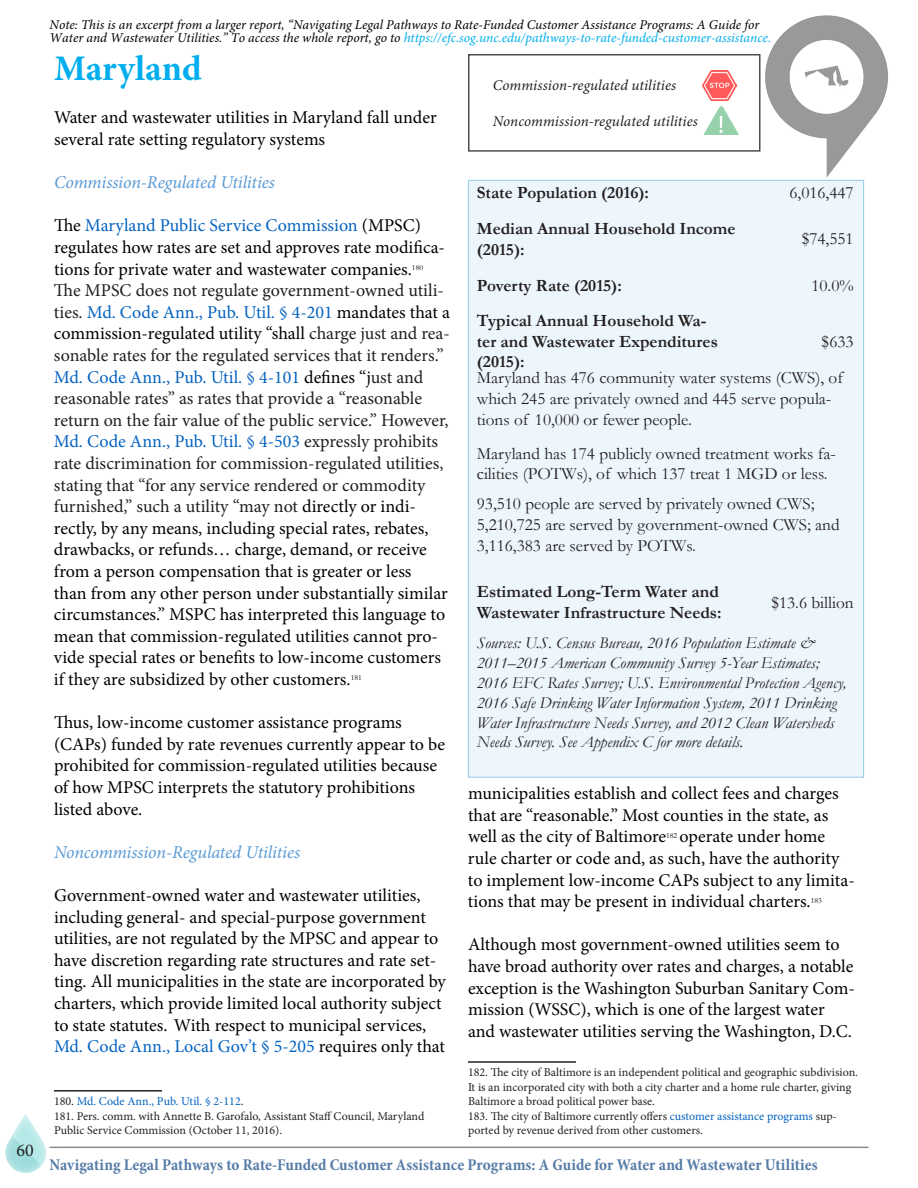
<style>
.page{position:relative;width:918px;height:1188px;background:#fff}
.page>*{position:absolute;margin:0;border:0;box-sizing:border-box;transform-origin:0 0}
.t1{font:700 36px "Minion Pro";color:#00aeef}
.t2{font:18px/21.6px "Minion Pro";color:#000}
.t3{font:italic 18px "Minion Pro";letter-spacing:-.01em;color:#5b9bd5}
.t4{font:18px "Minion Pro";color:#231f20}
.t5{font:17.25px/20.7px "Garamond";color:#231f20}
.t6{font:700 17.25px/20.7px "Garamond";color:#231f20}
.t7{font:italic 16.5px/19.8px "Garamond";color:#231f20}
.t8{font:700 condensed 16.5px "Minion Pro";letter-spacing:-.005em;color:#577ca7}
.Headline_3__Left_Ali{font:italic 15px "Minion Pro";letter-spacing:.005em;color:#231f20}
.t9{font:italic 13.5px/13.5px "Minion Pro";color:#000}
.Paragraph_Style_1{font:12px/14.4px "Minion Pro";color:#231f20}
.Paragraph_Style_1-2{font:12px "Minion Pro";color:#0563c1}
.t10{font:7.8px "Garamond";color:#000}
.s1{color:#00aeef}
.s2{color:#0563c1}
.s3{color:#231f20}
</style>
<div class="page">
<hr style="left:50px;top:1147px;width:818px;height:1px;background:#231f20">
<div style="left:0;top:1103px;width:55px;height:81px;background:#fff;opacity:.75"></div>
<hr style="left:54px;top:1090px;width:108px;height:2px;background:#231f20">
<div style="left:468px;top:180px;width:396px;height:597px;background:#edf6fc"></div>
<hr style="left:468px;top:1061px;width:108px;height:2px;background:#231f20">
<img style="left:737px;top:15px;width:151px;height:171px">
<div style="left:468px;top:54px;width:292px;height:98px;background:#fff"></div>
<svg style="left:704px;top:106px;width:35px;height:28px"></svg>
<img style="left:703px;top:70px;width:34px;height:30px">
<p class="t4" style="left:17px;top:1138px;width:19px">60</p>
<p class="t9" style="left:50px;top:18px;width:723px">Note: This is an excerpt from a larger report, “Navigating Legal Pathways to Rate-Funded Customer Assistance Programs: A Guide for<br>Water and Wastewater Utilities.” To access the whole report, go to <span class="s1">https://efc.sog.unc.edu/pathways-to-rate-funded-customer-assistance.</span></p>
<p class="t1" style="left:54px;top:43px;width:149px">Maryland</p>
<p class="t2" style="left:54px;top:107px;width:384px">Water and wastewater utilities in Maryland fall under several rate setting regulatory systems</p>
<p class="t3" style="left:54px;top:170px;width:222px">Commission-Regulated Utilities</p>
<p class="t2" style="left:54px;top:215px;width:393px">The <span class="s2">Maryland Public Service Commission</span> (MPSC) regulates how rates are set and approves rate modifica&shy;tions for private water and wastewater companies.</p>
<p class="t10" style="left:412px;top:262px;width:13px">180</p>
<p class="t2" style="left:54px;top:280px;width:398px"><span class="s3">The MPSC does not regulate government-owned utili&shy;ties.</span> <span class="s2">Md. Code Ann., Pub. Util. § 4-201</span> mandates that a commission-regulated utility “shall <span class="s3">charge just and rea&shy;sonable rates for the regulated services that it renders.” </span><span class="s2">Md. Code Ann., Pub. Util. § 4-101</span> defines “j<span class="s3">ust and reasonable rates” as rates that provide a “reasonable return on the fair value of the public service.” However, </span><span class="s2">Md. Code Ann., Pub. Util. § 4-503</span> <span class="s3">expressly prohibits rate discrimination for commission-regulated utilities, stating that “for any service rendered or commodity furnished,” such a utility “may not</span> directly or indi&shy;rectly, by any means, including special rates, rebates, drawbacks, or refunds… charge, demand, or receive from a person compensation that is greater or less<br>than from any other person under substantially similar circumstances.” MSPC has interpreted this language to mean that commission-regulated utilities cannot pro&shy;vide special rates or benefits to low-income customers if they are subsidized by other customers.</p>
<p class="t10" style="left:351px;top:673px;width:13px">181</p>
<p class="t2" style="left:54px;top:712px;width:393px">Thus, low-income customer assistance programs (CAPs) funded by rate revenues currently appear to be prohibited for commission-regulated utilities because of how MPSC interprets the statutory prohibitions listed above.</p>
<p class="t3" style="left:54px;top:840px;width:248px">Noncommission-Regulated Utilities</p>
<p class="t2" style="left:54px;top:885px;width:393px">Government-owned water and wastewater utilities, including general- and special-purpose government utilities, are not regulated by the MPSC and appear to have discretion regarding rate structures and rate set&shy;ting. All municipalities in the state are incorporated by charters, which provide limited local authority subject to state statutes. With respect to municipal services, <span class="s2">Md. Code Ann., Local Gov’t § 5-205</span> requires only that</p>
<p class="Paragraph_Style_1-2" style="left:54px;top:1093px;width:191px"><span class="s3">180.</span> Md. Code Ann., Pub. Util. § 2-112<span class="s3">.</span></p>
<p class="Paragraph_Style_1" style="left:54px;top:1109px;width:372px">181. Pers. comm. with Annette B. Garofalo, Assistant Staff Council, Maryland<br>Public Service Commission (October 11, 2016).</p>
<p class="Headline_3__Left_Ali" style="left:493px;top:75px;width:185px">Commission-regulated utilities</p>
<p class="Headline_3__Left_Ali" style="left:493px;top:111px;width:207px">Noncommission-regulated utilities</p>
<p class="t6" style="left:477px;top:182px;width:174px">State Population (2016):</p>
<p class="t5" style="left:790px;top:181px;width:66px">6,016,447</p>
<p class="t6" style="left:477px;top:218px;width:260px">Median Annual Household Income (2015):</p>
<p class="t5" style="left:802px;top:228px;width:53px">$74,551</p>
<p class="t6" style="left:477px;top:276px;width:147px">Poverty Rate (2015):</p>
<p class="t5" style="left:811px;top:275px;width:44px">10.0%</p>
<p class="t6" style="left:477px;top:310px;width:243px">Typical Annual Household Wa&shy;ter and Wastewater Expenditures (2015):</p>
<p class="t5" style="left:477px;top:322px;width:378px;line-height:36.6px;text-indent:345px">$633<br>Maryland has 476 community water systems (CWS), of</p>
<p class="t5" style="left:477px;top:388px;width:356px">which 245 are privately owned and 445 serve popula&shy;tions of 10,000 or fewer people.</p>
<p class="t5" style="left:477px;top:442px;width:360px">Maryland has 174 publicly owned treatment works fa&shy;cilities (POTWs), of which 137 treat 1 MGD or less.</p>
<p class="t5" style="left:477px;top:493px;width:364px">93,510 people are served by privately owned CWS;<br>5,210,725 are served by government-owned CWS; and<br>3,116,383 are served by POTWs.</p>
<p class="t6" style="left:477px;top:582px;width:246px">Estimated Long-Term Water and<br>Wastewater Infrastructure Needs:</p>
<p class="t5" style="left:771px;top:592px;width:84px">$13.6 billion</p>
<p class="t7" style="left:477px;top:633px;width:371px">Sources: U.S. Census Bureau, 2016 Population Estimate &amp; 2011–2015 American Community Survey 5-Year Estimates; 2016 EFC Rates Survey; U.S. Environmental Protection Agency, 2016 Safe Drinking Water Information System, 2011 Drinking Water Infrastructure Needs Survey, and 2012 Clean Watersheds Needs Survey. See Appendix C for more details.</p>
<p class="t2" style="left:468px;top:783px;width:372px">municipalities establish and collect fees and charges that are “reasonable.” Most counties in the state, as well as the city of Baltimore</p>
<p class="t2" style="left:468px;top:826px;width:388px;text-indent:212px">operate under home rule charter or code and, as such, have the authority to implement low-income CAPs subject to any limita&shy;tions that may be present in individual charters.</p>
<p class="t10" style="left:666px;top:830px;width:13px">182</p>
<p class="t10" style="left:811px;top:895px;width:13px">183</p>
<p class="t2" style="left:468px;top:934px;width:388px">Although most government-owned utilities seem to have broad authority over rates and charges, a notable exception is the Washington Suburban Sanitary Com&shy;mission (WSSC), which is one of the largest water and wastewater utilities serving the Washington, D.C.</p>
<p class="Paragraph_Style_1" style="left:468px;top:1065px;width:391px">182. The city of Baltimore is an independent political and geographic subdivision.<br>It is an incorporated city with both a city charter and a home rule charter, giving<br>Baltimore a broad political power base.</p>
<p class="Paragraph_Style_1" style="left:468px;top:1109px;width:370px">183. The city of Baltimore currently offers <span class="s2">customer assistance programs</span> sup&shy;ported by revenue derived from other customers.</p>
<p class="t8" style="left:50px;top:1153px;width:770px">Navigating Legal Pathways to Rate-Funded Customer Assistance Programs: A Guide for Water and Wastewater Utilities</p>
</div>
